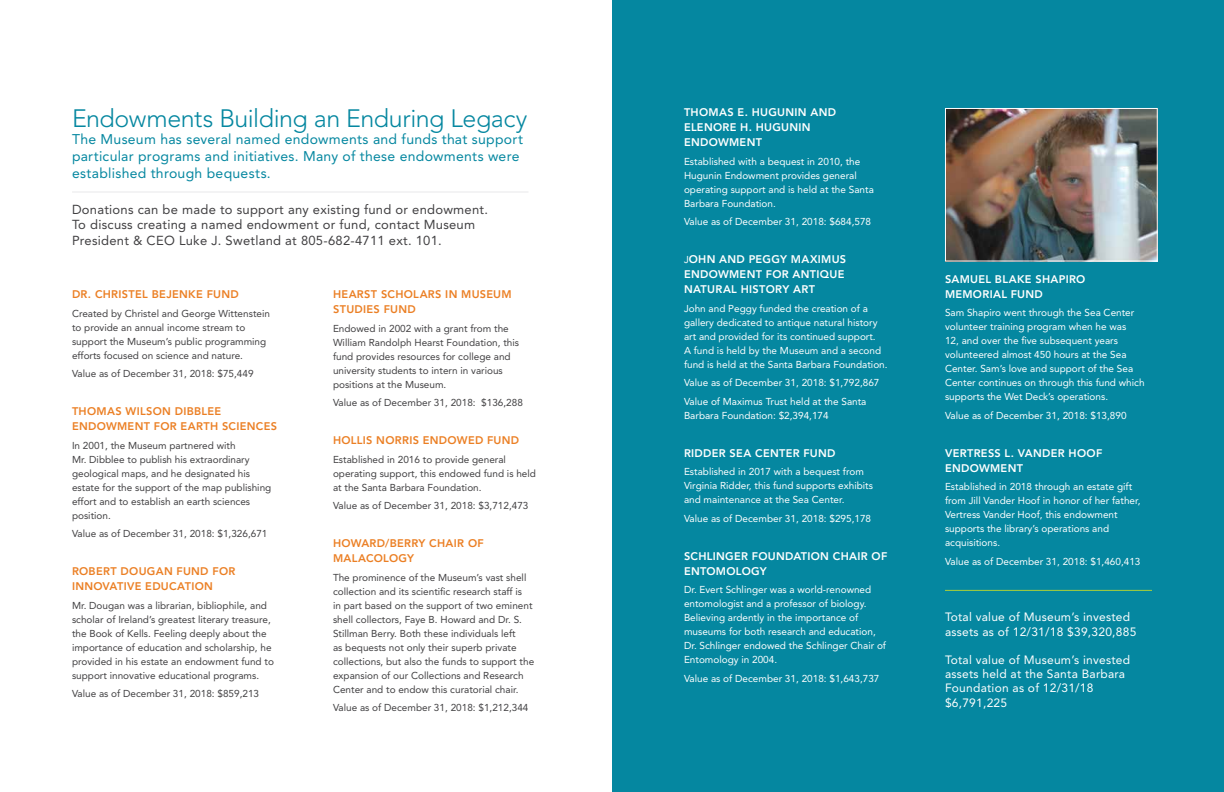
<style>
.page{position:relative;width:1224px;height:792px;background:#fff}
.page>*{position:absolute;margin:0;border:0;box-sizing:border-box;transform-origin:0 0}
.t1{font:300 25px "Avenir";letter-spacing:-.02em;color:#0587a0}
.t2{font:14px/16.8px "Avenir";letter-spacing:.02em;color:#0587a0}
.t3{font:13px/15.6px "Avenir";letter-spacing:.02em;color:#414042}
.t4{font:12px/14.4px "Avenir";letter-spacing:.02em;color:#fff}
.t5{font:800 11px/15px "Avenir";letter-spacing:.025em;color:#fff}
.t6{font:800 11px/15px "Avenir";letter-spacing:.025em;color:#eb7f24}
.t7{font:10px/14px "Avenir";color:#414042}
.t8{font:10px/14px "Avenir";color:#fff}
.s1{font-weight:400;font-size:10px}
</style>
<div class="page">
<hr style="left:72px;top:192px;width:456px;height:1px;background:#e9e9ea">
<div style="left:612px;top:0;width:612px;height:792px;background:#0587a0"></div>
<img style="left:947px;top:110px;width:209px;height:150px">
<div style="left:945px;top:108px;width:213px;height:154px;border:1px solid #fff"></div>
<hr style="left:945px;top:590px;width:207px;height:1px;background:#abd037">
<h1 class="t1" style="left:72px;top:104px;width:457px">Endowments Building an Enduring Legacy</h1>
<h2 class="t2" style="left:72px;top:131px;width:452px">The Museum has several named endowments and funds that support particular programs and initiatives. Many of these endowments were established through bequests.</h2>
<h3 class="t3" style="left:72px;top:202px;width:418px">Donations can be made to support any existing fund or endowment.<br>To discuss creating a named endowment or fund, contact Museum<br>President &amp; CEO Luke J. Swetland at 805-682-4711 ext. 101.</h3>
<p class="t6" style="left:72px;top:287px;width:168px">DR. CHRISTEL BEJENKE FUND</p>
<p class="t7" style="left:72px;top:306px;width:200px">Created by Christel and George Wittenstein to provide an annual income stream to support the Museum’s public programming efforts focused on science and nature.</p>
<p class="t7" style="left:72px;top:367px;width:183px">Value as of December 31, 2018: $75,449</p>
<p class="t6" style="left:72px;top:404px;width:207px">THOMAS WILSON DIBBLEE<br>ENDOWMENT FOR EARTH SCIENCES</p>
<p class="t7" style="left:72px;top:438px;width:201px">In 2001, the Museum partnered with<br>Mr. Dibblee to publish his extraordinary geological maps, and he designated his estate for the support of the map publishing effort and to establish an earth sciences position.</p>
<p class="t7" style="left:72px;top:527px;width:197px">Value as of December 31, 2018: $1,326,671</p>
<p class="t6" style="left:72px;top:564px;width:165px">ROBERT DOUGAN FUND FOR<br>INNOVATIVE EDUCATION</p>
<p class="t7" style="left:72px;top:598px;width:203px">Mr. Dougan was a librarian, bibliophile, and scholar of Ireland’s greatest literary treasure, the Book of Kells. Feeling deeply about the importance of education and scholarship, he provided in his estate an endowment fund to support innovative educational programs.</p>
<p class="t7" style="left:72px;top:687px;width:189px">Value as of December 31, 2018: $859,213</p>
<p class="t6" style="left:333px;top:287px;width:180px">HEARST SCHOLARS IN MUSEUM<br>STUDIES FUND</p>
<p class="t7" style="left:333px;top:321px;width:188px">Endowed in 2002 with a grant from the William Randolph Hearst Foundation, this fund provides resources for college and university students to intern in various positions at the Museum.</p>
<p class="t7" style="left:333px;top:396px;width:191px">Value as of December 31, 2018: $136,288</p>
<p class="t6" style="left:333px;top:433px;width:188px">HOLLIS NORRIS ENDOWED FUND</p>
<p class="t7" style="left:333px;top:452px;width:205px">Established in 2016 to provide general operating support, this endowed fund is held at the Santa Barbara Foundation.</p>
<p class="t7" style="left:333px;top:499px;width:197px">Value as of December 31, 2018: $3,712,473</p>
<p class="t6" style="left:333px;top:536px;width:152px">HOWARD/BERRY CHAIR OF<br>MALACOLOGY</p>
<p class="t7" style="left:333px;top:570px;width:203px">The prominence of the Museum’s vast shell collection and its scientific research staff is<br>in part based on the support of two eminent shell collectors, Faye B. Howard and Dr. S.<br>Stillman Berry. Both these individuals left<br>as bequests not only their superb private collections, but also the funds to support the expansion of our Collections and Research Center and to endow this curatorial chair.</p>
<p class="t7" style="left:333px;top:701px;width:197px">Value as of December 31, 2018: $1,212,344</p>
<p class="t5" style="left:684px;top:105px;width:154px">THOMAS E. HUGUNIN AND<br>ELENORE H. HUGUNIN<br>ENDOWMENT</p>
<p class="t8" style="left:684px;top:154px;width:191px">Established with a bequest in 2010, the Hugunin Endowment provides general operating support and is held at the Santa Barbara Foundation.</p>
<p class="t8" style="left:684px;top:215px;width:189px">Value as of December 31, 2018: $684,578</p>
<p class="t5" style="left:684px;top:252px;width:164px"><span class="s1">J</span>OHN AND PEGGY MAXIMUS<br>ENDOWMENT FOR ANTIQUE<br>NATURAL HISTORY ART</p>
<p class="t8" style="left:684px;top:301px;width:205px">John and Peggy funded the creation of a gallery dedicated to antique natural history art and provided for its continued support.<br>A fund is held by the Museum and a second fund is held at the Santa Barbara Foundation.</p>
<p class="t8" style="left:684px;top:374px;width:197px;line-height:18.5px">Value as of December 31, 2018: $1,792,867<br>Value of Maximus Trust held at the Santa</p>
<p class="t8" style="left:684px;top:408px;width:146px">Barbara Foundation: $2,394,174</p>
<p class="t5" style="left:684px;top:446px;width:153px">RIDDER SEA CENTER FUND</p>
<p class="t8" style="left:684px;top:465px;width:191px">Established in 2017 with a bequest from<br>Virginia Ridder, this fund supports exhibits and maintenance at the Sea Center.</p>
<p class="t8" style="left:684px;top:511px;width:189px">Value as of December 31, 2018: $295,178</p>
<p class="t5" style="left:684px;top:549px;width:205px">SCHLINGER FOUNDATION CHAIR OF<br>ENTOMOLOGY</p>
<p class="t8" style="left:684px;top:583px;width:204px">Dr. Evert Schlinger was a world-renowned entomologist and a professor of biology.<br>Believing ardently in the importance of museums for both research and education, Dr. Schlinger endowed the Schlinger Chair of Entomology in 2004.</p>
<p class="t8" style="left:684px;top:671px;width:197px">Value as of December 31, 2018: $1,643,737</p>
<p class="t5" style="left:945px;top:271px;width:142px">SAMUEL BLAKE SHAPIRO<br>MEMORIAL FUND</p>
<p class="t8" style="left:945px;top:306px;width:201px">Sam Shapiro went through the Sea Center volunteer training program when he was<br>12, and over the five subsequent years volunteered almost 450 hours at the Sea Center. Sam’s love and support of the Sea Center continues on through this fund which supports the Wet Deck’s operations.</p>
<p class="t8" style="left:945px;top:408px;width:183px">Value as of December 31, 2018: $13,890</p>
<p class="t5" style="left:945px;top:445px;width:159px">VERTRESS L. VANDER HOOF<br>ENDOWMENT</p>
<p class="t8" style="left:945px;top:480px;width:197px">Established in 2018 through an estate gift from Jill Vander Hoof in honor of her father, Vertress Vander Hoof, this endowment supports the library’s operations and acquisitions.</p>
<p class="t8" style="left:945px;top:554px;width:197px">Value as of December 31, 2018: $1,460,413</p>
<p class="t4" style="left:945px;top:610px;width:193px">Total value of Museum’s invested assets as of 12/31/18 $39,320,885</p>
<p class="t4" style="left:945px;top:652px;width:187px">Total value of Museum’s invested assets held at the Santa Barbara<br>Foundation as of 12/31/18 $6,791,225</p>
</div>
